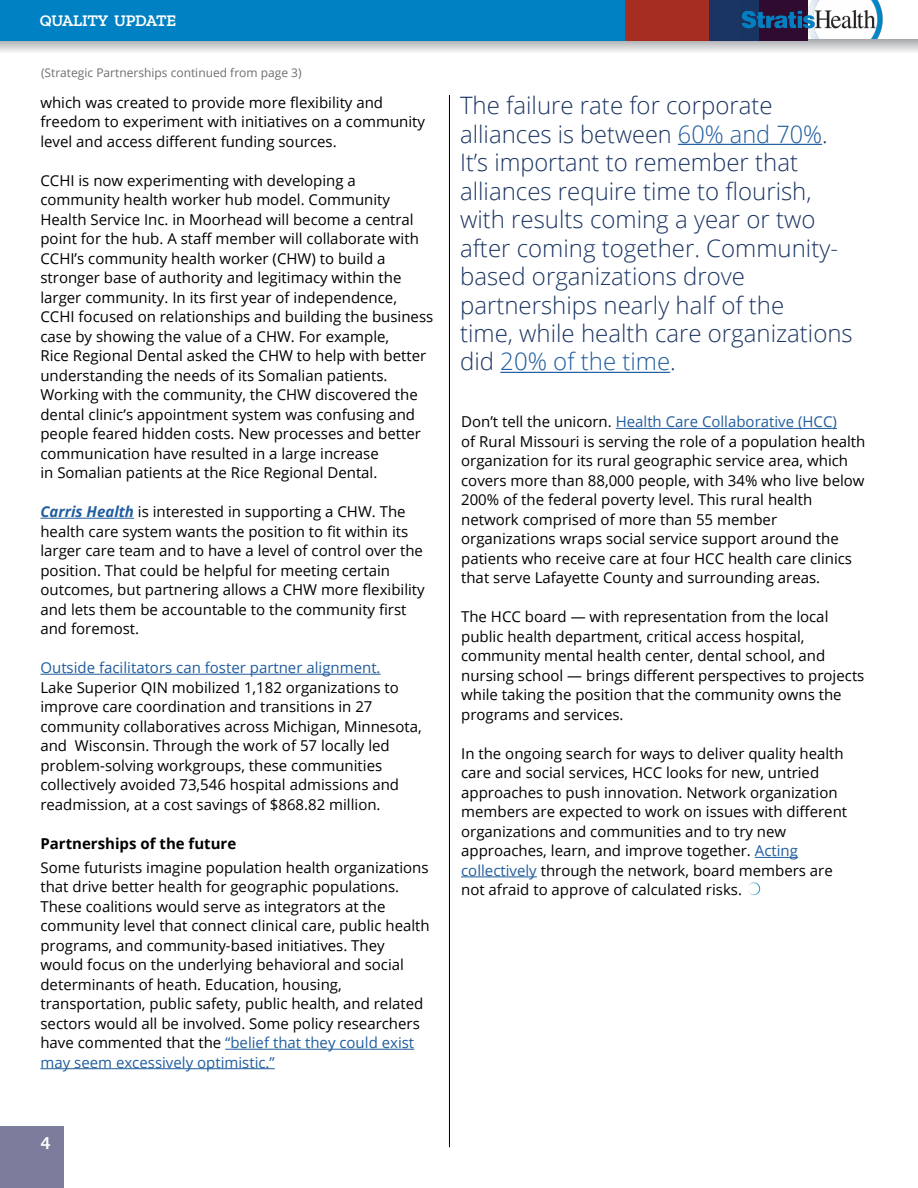
<style>
.page{position:relative;width:918px;height:1188px;background:#fff}
.page>*{position:absolute;margin:0;border:0;box-sizing:border-box;transform-origin:0 0}
.t1{font:300 24px/28.5px "Open Sans";color:#1b3563}
.t2{font:600 16.5px "Zilla Slab";letter-spacing:-.01em;color:#fff}
.t3{font:700 16.5px "Trade Gothic LT Std";color:#fff}
.t4{font:15px/19.5px "Open Sans";color:#000}
.t5{font:15px "Open Sans";color:#205d9e}
.t6{font:700 15px "Open Sans";color:#000}
.t7{font:12px "Open Sans";color:#6d6e71}
.s1{font-weight:700;font-style:italic;color:#205d9e}
.s2{color:#205d9e}
</style>
<div class="page">
<hr style="left:40px;top:518px;width:94px;height:1px;background:#205d9e">
<hr style="left:40px;top:674px;width:341px;height:1px;background:#205d9e">
<hr style="left:225px;top:1049px;width:189px;height:1px;background:#205d9e">
<hr style="left:40px;top:1068px;width:235px;height:1px;background:#205d9e">
<hr style="left:616px;top:428px;width:221px;height:1px;background:#205d9e">
<hr style="left:755px;top:857px;width:43px;height:1px;background:#205d9e">
<hr style="left:461px;top:877px;width:76px;height:1px;background:#205d9e">
<svg style="left:748px;top:882px;width:12px;height:13px"></svg>
<hr style="left:449px;top:95px;width:1px;height:1052px;background:#000">
<hr style="left:678px;top:144px;width:144px;height:1px;background:#205d9e">
<hr style="left:500px;top:372px;width:170px;height:1px;background:#205d9e">
<div style="left:0;top:1126px;width:64px;height:62px;background:#7c7d9c"></div>
<svg style="left:1px;top:39px;width:917px;height:13px;background:#c3cbd0"></svg>
<div style="left:708px;top:0;width:51px;height:40px;background:#1b3563"></div>
<div style="left:624px;top:0;width:85px;height:40px;background:#a62d21"></div>
<div style="left:0;top:0;width:625px;height:40px;background:#0081c4"></div>
<div style="left:759px;top:0;width:48px;height:40px;background:#300c31"></div>
<img style="left:741px;top:0;width:142px;height:39px">
<hr style="left:917px;top:0;width:1px;height:40px;background:#0081c4">
<p class="t2" style="left:40px;top:12px;width:138px">QUALITY UPDATE</p>
<p class="t7" style="left:41px;top:65px;width:262px">(Strategic Partnerships continued from page 3)</p>
<p class="t4" style="left:40px;top:92px;width:386px">which was created to provide more flexibility and freedom to experiment with initiatives on a community level and access different funding sources.</p>
<p class="t4" style="left:40px;top:170px;width:394px">CCHI is now experimenting with developing a community health worker hub model. Community Health Service Inc. in Moorhead will become a central point for the hub. A staff member will collaborate with CCHI’s community health worker (CHW) to build a stronger base of authority and legitimacy within the larger community. In its first year of independence, CCHI focused on relationships and building the business case by showing the value of a CHW. For example,<br>Rice Regional Dental asked the CHW to help with better understanding the needs of its Somalian patients.<br>Working with the community, the CHW discovered the dental clinic’s appointment system was confusing and people feared hidden costs. New processes and better communication have resulted in a large increase<br>in Somalian patients at the Rice Regional Dental.</p>
<p class="t4" style="left:40px;top:502px;width:386px"><span class="s1">Carris Health</span> is interested in supporting a CHW. The health care system wants the position to fit within its larger care team and to have a level of control over the position. That could be helpful for meeting certain outcomes, but partnering allows a CHW more flexibility and lets them be accountable to the community first and foremost.</p>
<p class="t5" style="left:40px;top:657px;width:342px">Outside facilitators can foster partner alignment.</p>
<p class="t4" style="left:40px;top:677px;width:383px">Lake Superior QIN mobilized 1,182 organizations to improve care coordination and transitions in 27 community collaboratives across Michigan, Minnesota, and Wisconsin. Through the work of 57 locally led problem-solving workgroups, these communities collectively avoided 73,546 hospital admissions and readmission, at a cost savings of $868.82 million.</p>
<p class="t6" style="left:40px;top:833px;width:197px">Partnerships of the future</p>
<p class="t4" style="left:40px;top:857px;width:391px">Some futurists imagine population health organizations that drive better health for geographic populations.<br>These coalitions would serve as integrators at the community level that connect clinical care, public health programs, and community-based initiatives. They would focus on the underlying behavioral and social determinants of heath. Education, housing, transportation, public safety, public health, and related sectors would all be involved. Some policy researchers have commented that the <span class="s2">“belief that they could exist may seem excessively optimistic.”</span></p>
<p class="t3" style="left:41px;top:1133px;width:11px">4</p>
<p class="t1" style="left:460px;top:90px;width:394px">The failure rate for corporate alliances is between <span class="s2">60% and 70%</span>.<br>It’s important to remember that alliances require time to flourish, with results coming a year or two after coming together. Community&shy;based organizations drove partnerships nearly half of the<br>time, while health care organizations did <span class="s2">20% of the time</span>.</p>
<p class="t4" style="left:461px;top:412px;width:406px">Don’t tell the unicorn. <span class="s2">Health Care Collaborative (HCC)<br></span>of Rural Missouri is serving the role of a population health organization for its rural geographic service area, which covers more than 88,000 people, with 34% who live below 200% of the federal poverty level. This rural health network comprised of more than 55 member organizations wraps social service support around the patients who receive care at four HCC health care clinics that serve Lafayette County and surrounding areas.</p>
<p class="t4" style="left:461px;top:607px;width:405px">The HCC board — with representation from the local public health department, critical access hospital, community mental health center, dental school, and nursing school — brings different perspectives to projects while taking the position that the community owns the programs and services.</p>
<p class="t4" style="left:461px;top:743px;width:388px">In the ongoing search for ways to deliver quality health care and social services, HCC looks for new, untried approaches to push innovation. Network organization members are expected to work on issues with different organizations and communities and to try new approaches, learn, and improve together. <span class="s2">Acting collectively</span> through the network, board members are not afraid to approve of calculated risks.</p>
</div>
